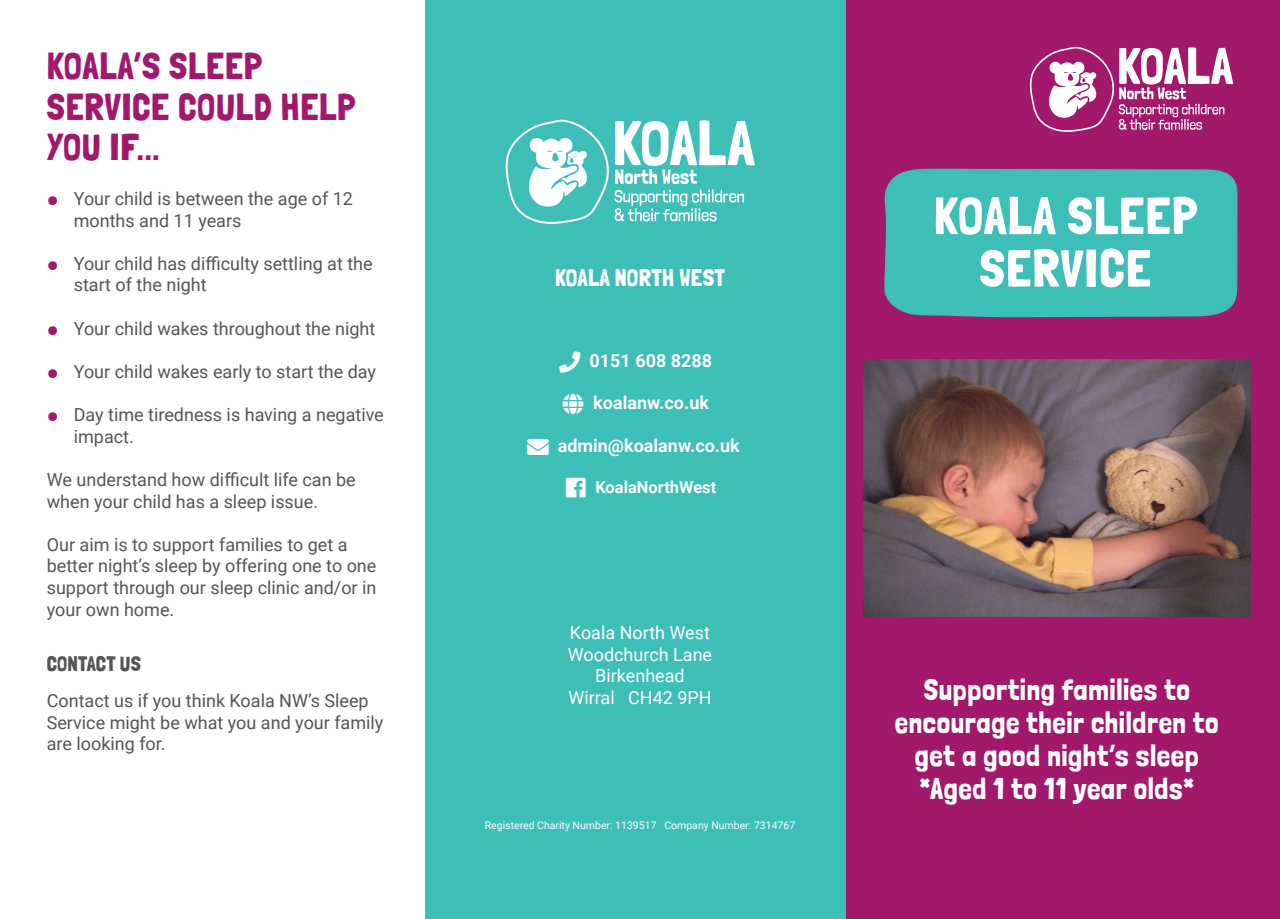
<style>
.page{position:relative;width:1280px;height:919px;background:#fff}
.page>*{position:absolute;margin:0;border:0;box-sizing:border-box;transform-origin:0 0}
.t1{font:52.5px/52.5px "Londrina Solid";letter-spacing:.02em;color:#fff;text-align:center}
.t2{font:37.5px/40.5px "Londrina Solid";letter-spacing:.02em;color:#a2186b}
.t3{font:30px/33px "Londrina Solid";letter-spacing:.02em;color:#fff;text-align:center}
.t4{font:24px "Londrina Solid";letter-spacing:.01em;color:#fff}
.t5{font:21.45px "Font Awesome 5 Free Solid";color:#fff}
.t6{font:21px "Londrina Solid";letter-spacing:.01em;color:#535557}
.t7{font:18px/21.6px "Roboto";color:#535557}
.t8{font:18px "Roboto";color:#fff}
.t9{font:700 18px "Roboto";color:#fff}
.t10{font:700 16.5px "Roboto";color:#fff}
.t11{font:10.5px "Roboto";color:#fff}
.s1{color:#a2186b}
</style>
<div class="page">
<div style="left:846px;top:0;width:434px;height:918px;background:#a2186b"></div>
<img style="left:863px;top:359px;width:387px;height:258px">
<div style="left:425px;top:0;width:421px;height:918px;background:#3dbfb8"></div>
<div style="left:884px;top:169px;width:353px;height:148px;background:#3dbfb8"></div>
<svg style="left:1030px;top:47px;width:203px;height:85px"></svg>
<svg style="left:506px;top:120px;width:249px;height:104px"></svg>
<p class="t2" style="left:47px;top:45px;width:311px">KOALA’S SLEEP<br>SERVICE COULD HELP<br>YOU IF...</p>
<p class="t7" style="left:74px;top:187px;width:281px;text-indent:-27px"><span class="s1">●</span> Your child is between the age of 12 months and 11 years</p>
<p class="t7" style="left:74px;top:252px;width:300px;text-indent:-27px"><span class="s1">●</span> Your child has difficulty settling at the start of the night</p>
<p class="t7" style="left:47px;top:317px;width:330px"><span class="s1">●</span> Your child wakes throughout the night</p>
<p class="t7" style="left:47px;top:360px;width:331px"><span class="s1">●</span> Your child wakes early to start the day</p>
<p class="t7" style="left:74px;top:403px;width:312px;text-indent:-27px"><span class="s1">●</span> Day time tiredness is having a negative impact.</p>
<p class="t7" style="left:47px;top:468px;width:310px">We understand how difficult life can be when your child has a sleep issue.</p>
<p class="t7" style="left:47px;top:533px;width:331px">Our aim is to support families to get a better night’s sleep by offering one to one support through our sleep clinic and/or in your own home.</p>
<p class="t6" style="left:47px;top:651px;width:96px">CONTACT US</p>
<p class="t7" style="left:47px;top:689px;width:338px">Contact us if you think Koala NW’s Sleep<br>Service might be what you and your family are looking for.</p>
<p class="t4" style="left:555px;top:264px;width:172px">KOALA NORTH WEST</p>
<p class="t9" style="left:590px;top:347px;width:124px">0151 608 8288</p>
<p class="t9" style="left:593px;top:390px;width:117px">koalanw.co.uk</p>
<p class="t5" style="left:527px;top:436px;width:23px">■❖●□</p>
<p class="t9" style="left:558px;top:432px;width:184px">admin@koalanw.co.uk</p>
<p class="t10" style="left:595px;top:475px;width:123px">KoalaNorthWest</p>
<p class="t8" style="left:570px;top:620px;width:142px">Koala North West</p>
<p class="t8" style="left:568px;top:641px;width:146px">Woodchurch Lane</p>
<p class="t8" style="left:595px;top:663px;width:91px">Birkenhead</p>
<p class="t8" style="left:568px;top:684px;width:145px">Wirral CH42 9PH</p>
<p class="t11" style="left:485px;top:817px;width:312px">Registered Charity Number: 1139517 Company Number: 7314767</p>
<p class="t1" style="left:934px;top:189px;width:265px">KOALA SLEEP<br>SERVICE</p>
<p class="t3" style="left:895px;top:672px;width:325px">Supporting families to encourage their children to get a good night’s sleep</p>
<p class="t3" style="left:919px;top:771px;width:276px">*Aged 1 to 11 year olds*</p>
</div>
